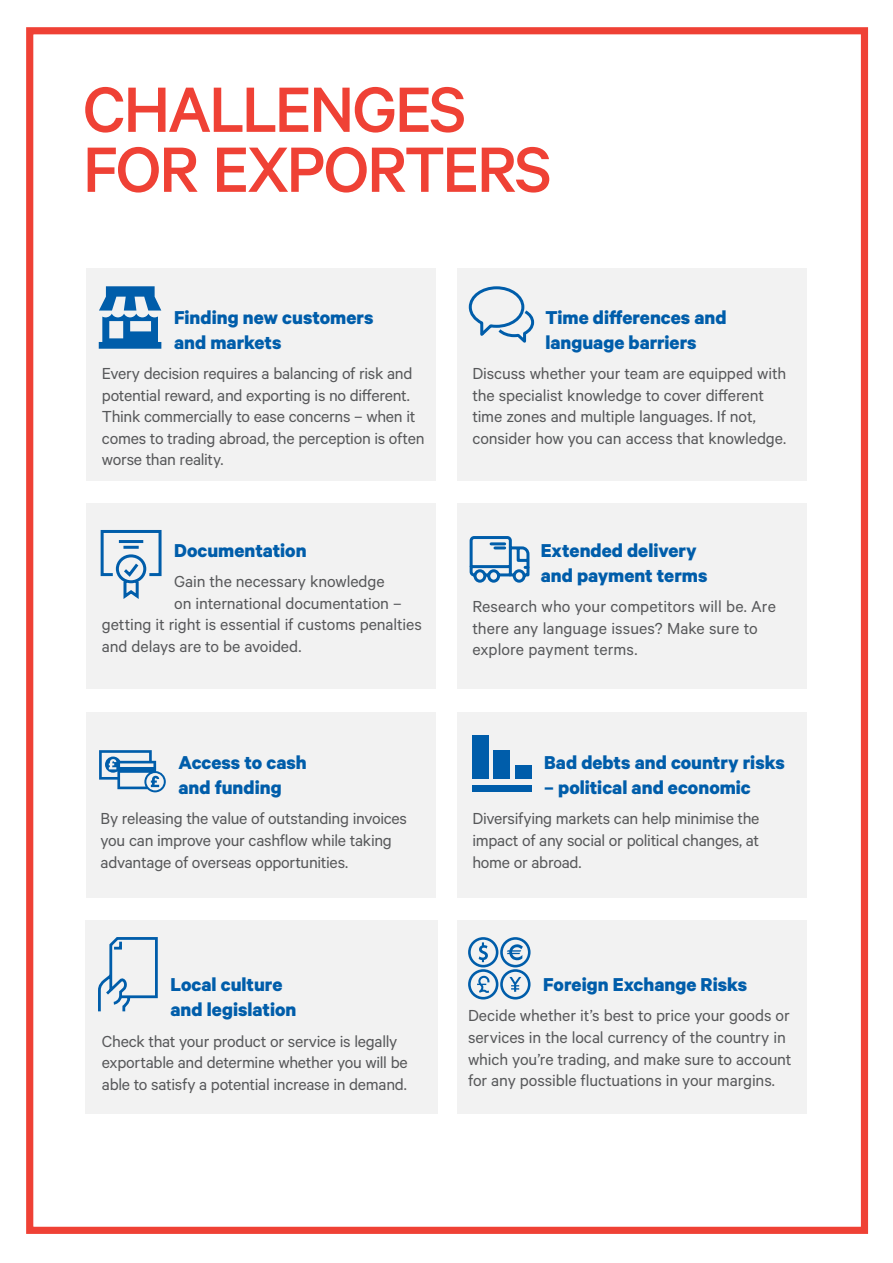
<style>
.page{position:relative;width:893px;height:1263px;background:#fff}
.page>*{position:absolute;margin:0;border:0;box-sizing:border-box;transform-origin:0 0}
.t1{font:500 72px/60px "Calibre";letter-spacing:-.035em;color:#ef4135}
.t2{font:700 21px/25.2px "Calibre";color:#005daa}
.t3{font:18px/21.6px "Calibre";letter-spacing:-.01em;color:#57585a}
</style>
<div class="page">
<div style="left:26px;top:27px;width:842px;height:1207px;border:7px solid #ef4135"></div>
<div style="left:87px;top:268px;width:349px;height:212px;background:#f2f2f2"></div>
<svg style="left:99px;top:286px;width:62px;height:63px"></svg>
<div style="left:85px;top:920px;width:352px;height:194px;background:#f2f2f2"></div>
<svg style="left:98px;top:937px;width:60px;height:75px"></svg>
<div style="left:87px;top:712px;width:349px;height:185px;background:#f2f2f2"></div>
<svg style="left:99px;top:750px;width:67px;height:42px"></svg>
<div style="left:87px;top:504px;width:349px;height:185px;background:#f2f2f2"></div>
<svg style="left:100px;top:530px;width:62px;height:69px"></svg>
<div style="left:457px;top:504px;width:349px;height:185px;background:#f2f2f2"></div>
<svg style="left:469px;top:536px;width:61px;height:47px"></svg>
<div style="left:457px;top:712px;width:349px;height:185px;background:#f2f2f2"></div>
<div style="left:515px;top:765px;width:16px;height:13px;background:#005daa"></div>
<div style="left:494px;top:750px;width:16px;height:28px;background:#005daa"></div>
<div style="left:472px;top:735px;width:17px;height:43px;background:#005daa"></div>
<div style="left:472px;top:785px;width:59px;height:7px;background:#005daa"></div>
<div style="left:457px;top:268px;width:349px;height:212px;background:#f2f2f2"></div>
<svg style="left:468px;top:286px;width:67px;height:57px"></svg>
<div style="left:457px;top:920px;width:349px;height:194px;background:#f2f2f2"></div>
<svg style="left:468px;top:937px;width:63px;height:63px"></svg>
<p class="t1" style="left:83px;top:77px;width:471px">CHALLENGES<br>FOR EXPORTERS</p>
<p class="t2" style="left:174px;top:304px;width:201px">Finding new customers and markets</p>
<p class="t3" style="left:102px;top:362px;width:324px">Every decision requires a balancing of risk and potential reward, and exporting is no different.<br>Think commercially to ease concerns – when it comes to trading abroad, the perception is often worse than reality.</p>
<p class="t2" style="left:174px;top:537px;width:134px">Documentation</p>
<p class="t3" style="left:174px;top:570px;width:212px">Gain the necessary knowledge</p>
<p class="t3" style="left:174px;top:591px;width:229px">on international documentation –</p>
<p class="t3" style="left:102px;top:613px;width:321px">getting it right is essential if customs penalties</p>
<p class="t3" style="left:102px;top:635px;width:201px">and delays are to be avoided.</p>
<p class="t2" style="left:179px;top:749px;width:130px">Access to cash and funding</p>
<p class="t3" style="left:101px;top:807px;width:308px">By releasing the value of outstanding invoices you can improve your cashflow while taking advantage of overseas opportunities.</p>
<p class="t2" style="left:171px;top:971px;width:127px">Local culture and legislation</p>
<p class="t3" style="left:102px;top:1029px;width:307px">Check that your product or service is legally exportable and determine whether you will be able to satisfy a potential increase in demand.</p>
<p class="t2" style="left:545px;top:304px;width:183px">Time differences and language barriers</p>
<p class="t3" style="left:472px;top:362px;width:315px">Discuss whether your team are equipped with the specialist knowledge to cover different time zones and multiple languages. If not, consider how you can access that knowledge.</p>
<p class="t2" style="left:541px;top:537px;width:168px">Extended delivery and payment terms</p>
<p class="t3" style="left:472px;top:595px;width:305px">Research who your competitors will be. Are there any language issues? Make sure to explore payment terms.</p>
<p class="t2" style="left:544px;top:749px;width:242px">Bad debts and country risks</p>
<p class="t2" style="left:544px;top:774px;width:208px">– political and economic</p>
<p class="t3" style="left:472px;top:807px;width:289px;text-align:justify">Diversifying markets can help minimise the impact of any social or political changes, at home or abroad.</p>
<p class="t2" style="left:543px;top:971px;width:205px">Foreign Exchange Risks</p>
<p class="t3" style="left:468px;top:1004px;width:325px">Decide whether it’s best to price your goods or services in the local currency of the country in which you’re trading, and make sure to account for any possible fluctuations in your margins.</p>
</div>
